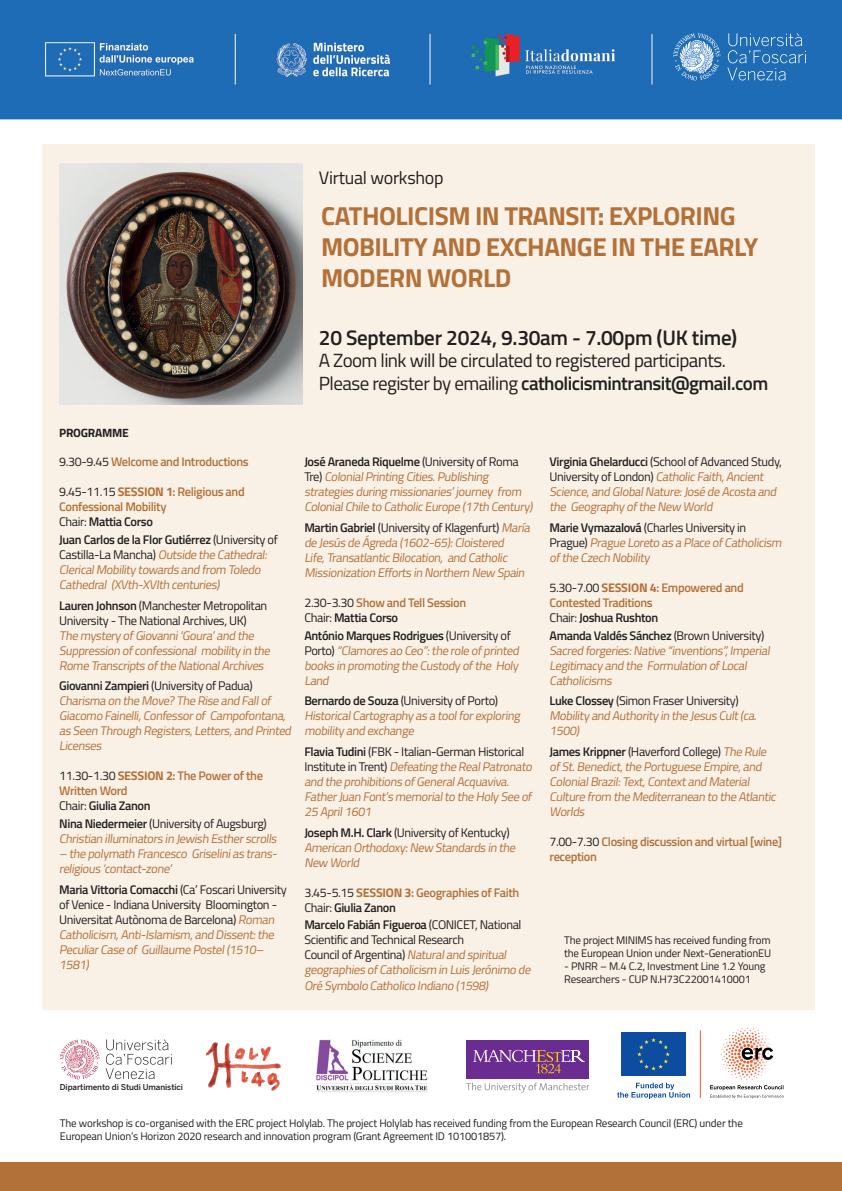
<style>
.page{position:relative;width:842px;height:1191px;background:#fff}
.page>*{position:absolute;margin:0;border:0;box-sizing:border-box;transform-origin:0 0}
.t1{font:700 26px/31.2px "Titillium Web";letter-spacing:-.02em;color:#b3713a}
.t2{font:600 21px "Titillium Web";letter-spacing:-.015em;color:#231f20}
.t3{font:19px/22.8px "Titillium Web";letter-spacing:-.03em;color:#231f20}
.t4{font:18px "Titillium Web";letter-spacing:-.015em;color:#231f20}
.t5{font:12.5px/15px "Titillium Web";letter-spacing:-.03em;color:#b3713a}
.t6{font:600 12.5px/15px "Titillium Web";letter-spacing:-.03em;color:#b3713a}
.t7{font:12.5px/15px "Titillium Web";letter-spacing:-.03em;color:#231f20}
.t8{font:700 12px "Titillium Web";letter-spacing:-.02em;color:#231f20}
.t9{font:11px/13.2px "Titillium Web";letter-spacing:-.015em;color:#231f20}
.t10{font:500 8px "Benton Sans";letter-spacing:-.01em;color:#231f20}
.s1{font-weight:600}
.s2{font-weight:400;color:#231f20}
.s3{font-weight:700}
.s4{color:#231f20}
.s5{font-weight:600;color:#231f20}
.s6{color:#b3713a}
</style>
<div class="page">
<div style="left:0;top:1162px;width:842px;height:29px;background:#b3713a"></div>
<div style="left:43px;top:145px;width:772px;height:865px;background:#f9f1e6"></div>
<svg style="left:106px;top:1039px;width:66px;height:40px"></svg>
<svg style="left:60px;top:1039px;width:40px;height:40px"></svg>
<img style="left:0;top:0;width:842px;height:120px">
<svg style="left:673px;top:33px;width:47px;height:48px;background:#669bcc"></svg>
<svg style="left:727px;top:33px;width:79px;height:47px;background:#387dbd"></svg>
<img style="left:60px;top:163px;width:242px;height:242px">
<img style="left:205px;top:1042px;width:76px;height:49px">
<div style="left:466px;top:1040px;width:123px;height:39px;background:#6a2c91"></div>
<svg style="left:473px;top:1050px;width:112px;height:23px"></svg>
<svg style="left:466px;top:1082px;width:123px;height:10px"></svg>
<svg style="left:710px;top:1027px;width:73px;height:71px"></svg>
<div style="left:621px;top:1032px;width:65px;height:44px;background:#0d4da1"></div>
<svg style="left:637px;top:1038px;width:33px;height:32px"></svg>
<svg style="left:617px;top:1082px;width:73px;height:17px"></svg>
<hr style="left:700px;top:1030px;width:1px;height:68px;background:#f15c2d">
<img style="left:316px;top:1039px;width:112px;height:53px">
<h3 class="t4" style="left:319px;top:164px;width:126px">Virtual workshop</h3>
<h1 class="t1" style="left:321px;top:199px;width:439px">CATHOLICISM IN TRANSIT: EXPLORING<br>MOBILITY AND EXCHANGE IN THE EARLY<br>MODERN WORLD</h1>
<h2 class="t2" style="left:319px;top:321px;width:420px">20 September 2024, 9.30am - 7.00pm (UK time)</h2>
<h3 class="t3" style="left:319px;top:348px;width:451px">A Zoom link will be circulated to registered participants.<br>Please register by emailing <span class="s1">catholicismintransit@gmail.com</span></h3>
<p class="t8" style="left:59px;top:423px;width:71px">PROGRAMME</p>
<p class="t6" style="left:59px;top:453px;width:191px"><span class="s2">9.30-9.45</span> Welcome and Introductions</p>
<p class="t6" style="left:59px;top:483px;width:187px"><span class="s2">9.45-11.15</span> <span class="s3">SESSION 1</span>: Religious and<br>Confessional Mobility<br><span class="s2">Chair:</span> <span class="s4">Mattia Corso</span></p>
<p class="t5" style="left:59px;top:531px;width:220px"><span class="s5">Juan Carlos de la Flor Gutiérrez</span> <span class="s4">(University of C ast i l l a - La M a n c h a)</span> Outside the Cathedral:<br>ClericalMobility towards and from Toledo Cathedral (XVth-XVIth centuries)</p>
<p class="t7" style="left:59px;top:597px;width:210px"><span class="s1">Lauren Johnson</span> (Manchester Metropolitan<br>University - The National Archives, UK)</p>
<p class="t5" style="left:59px;top:627px;width:215px">The mystery ofGiovanni‘Goura’and the<br>Suppression ofconfessional mobility in the<br>Rome Transcripts ofthe NationalArchives</p>
<p class="t5" style="left:59px;top:677px;width:236px"><span class="s5">Giovanni Zampieri</span> <span class="s4">(University of Padua)<br></span>Charisma on the Move? The Rise and Fallof Giacomo Fainelli,Confessorof Campofontana, as Seen Through Registers,Letters,and Printed Licenses</p>
<p class="t6" style="left:59px;top:767px;width:205px"><span class="s2">11.30-1.30</span> <span class="s3">SESSION 2</span>: The Power of the<br>Written Word<br><span class="s2">Chair:</span> <span class="s4">Giulia Zanon</span></p>
<p class="t5" style="left:59px;top:815px;width:221px"><span class="s5">Nina Niedermeier</span> <span class="s4">(University of Augsburg)<br></span>Christian illuminators in Jewish Estherscrolls</p>
<p class="t5" style="left:59px;top:845px;width:222px">– the polymath Francesco Griselinias trans&shy;religious ‘contact-zone’</p>
<p class="t7" style="left:59px;top:881px;width:229px"><span class="s1">Maria Vittoria Comacchi</span> (Ca’ Foscari University of Venice - Indiana University Bloomington - Universitat Autònoma de Barcelona) <span class="s6">Roman Catholicism,Anti-Islamism,and Dissent:the PeculiarCase of Guillaume Postel(1510– 1581)</span></p>
<p class="t5" style="left:304px;top:453px;width:232px"><span class="s5">José Araneda Riquelme</span> <span class="s4">(University of Roma<br>Tr e )</span> ColonialPrinting Cities.Publishing strategies during missionaries’journey from ColonialChile to CatholicEurope (17th Century)</p>
<p class="t5" style="left:304px;top:519px;width:230px"><span class="s5">Martin Gabriel</span> <span class="s4">(University of Klagenfurt)</span> María de Jesús de Ágreda (1602-65):Cloistered Life,TransatlanticBilocation, and Catholic Missionization Efforts in Northern New Spain</p>
<p class="t6" style="left:304px;top:594px;width:163px"><span class="s2">2.30-3.30</span> Show and Tell Session<br><span class="s2">Chair:</span> <span class="s4">Mattia Corso</span></p>
<p class="t5" style="left:304px;top:627px;width:218px"><span class="s5">António Marques Rodrigues</span> <span class="s4">(University of P o rt o )</span> “Clamores ao Ceo”:the role ofprinted books in promoting the Custody ofthe Holy Land</p>
<p class="t5" style="left:304px;top:692px;width:220px"><span class="s5">Bernardo de Souza</span> <span class="s4">(University of Porto)<br></span>HistoricalCartography as a toolforexploring mobility and exchange</p>
<p class="t5" style="left:304px;top:743px;width:232px"><span class="s5">Flavia Tudini</span> <span class="s4">(FBK - Italian-German Historical<br>I n s t i t u t e i n Tr e n t )</span> Defeating the RealPatronato and the prohibitions ofGeneralAcquaviva.<br>FatherJuan Font’s memorialto the Holy See of 25 April1601</p>
<p class="t5" style="left:304px;top:824px;width:215px"><span class="s5">Joseph M.H. Clark</span> <span class="s4">(University of Kentucky)<br></span>American Orthodoxy:New Standards in the<br>New World</p>
<p class="t6" style="left:304px;top:884px;width:216px"><span class="s2">3.45-5.15</span> <span class="s3">SESSION 3</span>: Geographies of Faith<br><span class="s2">Chair:</span> <span class="s4">Giulia Zanon</span></p>
<p class="t5" style="left:304px;top:917px;width:230px"><span class="s5">Marcelo Fabián Figueroa</span> <span class="s4">(CONICET, National Scientific and Technical Research<br>Council of Argentina)</span> Naturaland spiritual geographies ofCatholicism in Luis Jerónimo de Oré Symbolo Catholico Indiano (1598)</p>
<p class="t5" style="left:550px;top:453px;width:234px"><span class="s5">Virginia Ghelarducci</span> <span class="s4">(School of Advanced Study, U n i ve rs i ty o f Lo n d o n )</span> CatholicFaith,Ancient Science,and GlobalNature: José de Acosta and the Geography ofthe New World</p>
<p class="t5" style="left:550px;top:519px;width:236px"><span class="s5">Marie Vymazalová</span> <span class="s4">(Charles University in<br>P r a g u e )</span> Prague Loreto as a Place ofCatholicism ofthe Czech Nobility</p>
<p class="t6" style="left:550px;top:579px;width:196px"><span class="s2">5.30-7.00</span> <span class="s3">SESSION 4</span>: Empowered and<br>Contested Traditions<br><span class="s2">Chair:</span> <span class="s4">Joshua Rushton</span></p>
<p class="t5" style="left:550px;top:627px;width:224px"><span class="s5">Amanda Valdés Sánchez</span> <span class="s4">(Brown University)<br></span>Sacred forgeries:Native “inventions”,Imperial Legitimacy and the Formulation ofLocal Catholicisms</p>
<p class="t5" style="left:550px;top:692px;width:211px"><span class="s5">Luke Clossey</span> <span class="s4">(Simon Fraser University)<br></span>Mobility and Authority in the Jesus Cult(ca.<br>1500)</p>
<p class="t5" style="left:550px;top:743px;width:230px"><span class="s5">James Krippner</span> <span class="s4">(Haverford College)</span> The Rule ofSt.Benedict,the Portuguese Empire,and ColonialBrazil:Text,Contextand Material Culture from the Mediterranean to the Atlantic Worlds</p>
<p class="t6" style="left:550px;top:833px;width:234px"><span class="s2">7.00-7.30</span> Closing discussion and virtual [wine] reception</p>
<p class="t9" style="left:564px;top:932px;width:208px">The project MINIMS has received funding from the European Union under Next-GenerationEU</p>
<p class="t9" style="left:564px;top:959px;width:203px">- PNRR – M.4 C.2, Investment Line 1.2 Young<br>Researchers - CUP N.H73C22001410001</p>
<p class="t10" style="left:60px;top:1082px;width:125px">Dipartimento di Studi Umanistici</p>
<p class="t9" style="left:60px;top:1115px;width:684px">The workshop is co-organised with the ERC project Holylab. The project Holylab has received funding from the European Research Council (ERC) under the<br>European Union’s Horizon 2020 research and innovation program (Grant Agreement ID 101001857).</p>
</div>
